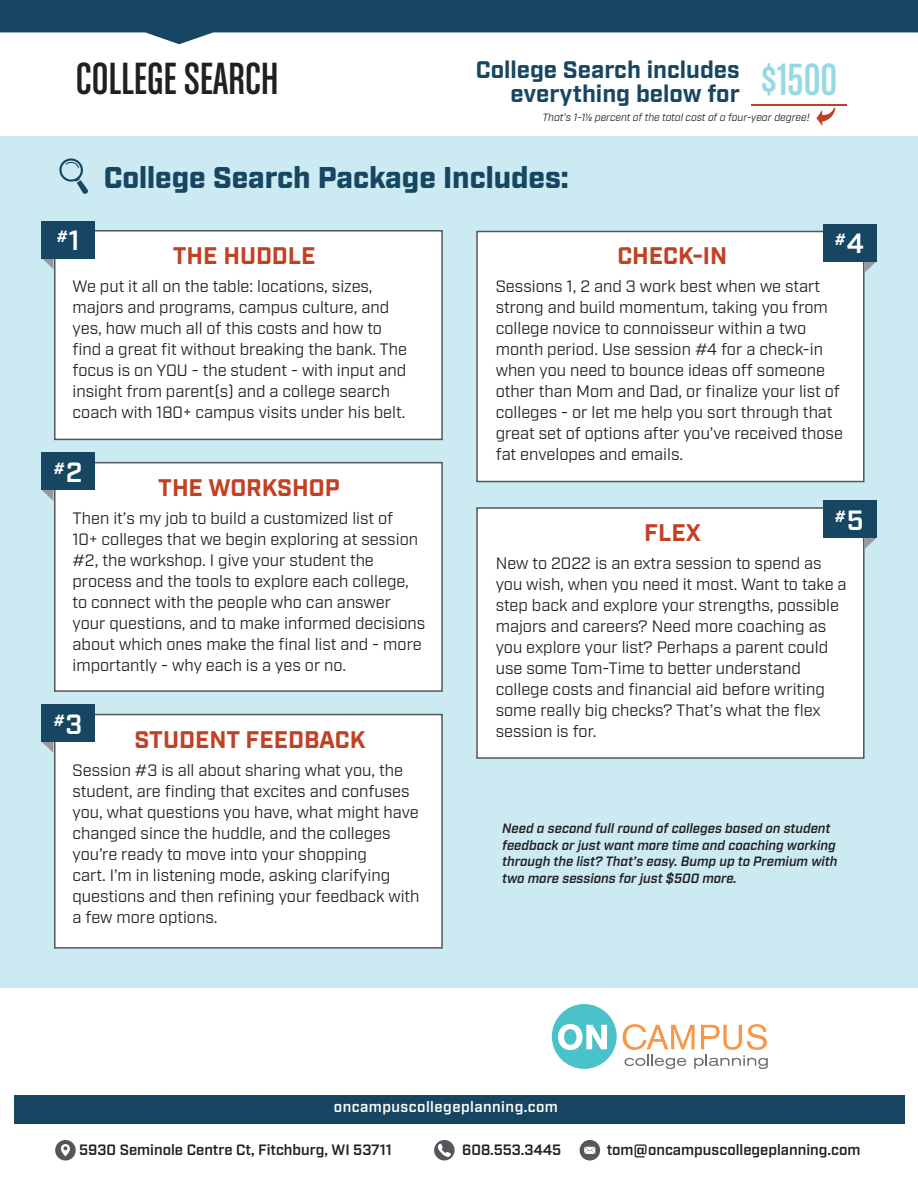
<style>
.page{position:relative;width:918px;height:1188px;background:#fff}
.page>*{position:absolute;margin:0;border:0;box-sizing:border-box;transform-origin:0 0}
.t1{font:48px "Chalet Comprime Cologne Sixty";color:#231f20}
.t2{font:900 30px "Industry";color:#164662}
.t3{font:700 24px "Industry";color:#c14124}
.t4{font:700 24px/24px "Industry";color:#164662}
.t5{font:16.5px/21px "Industry";color:#231f20}
.t6{font:600 16.2px "Industry";color:#fff}
.t7{font:600 15px "Industry";color:#231f20}
.t8{font:600 15px "Industry";letter-spacing:.03em;color:#fff}
.t9{font:italic 600 13.5px/16.5px "Industry";color:#231f20}
.t10{font:italic 10.5px "Industry";color:#231f20}
.s1{font-size:27.75px}
</style>
<div class="page">
<div style="left:0;top:136px;width:918px;height:851px;background:#cbeaf2"></div>
<div style="left:54px;top:230px;width:389px;height:210px;background:#fff;border:2px solid #52575c"></div>
<div style="left:54px;top:462px;width:389px;height:230px;background:#fff;border:2px solid #52575c"></div>
<div style="left:54px;top:714px;width:389px;height:235px;background:#fff;border:2px solid #52575c"></div>
<div style="left:476px;top:231px;width:389px;height:251px;background:#fff;border:2px solid #52575c"></div>
<div style="left:476px;top:507px;width:389px;height:252px;background:#fff;border:2px solid #52575c"></div>
<svg style="left:59px;top:158px;width:29px;height:36px"></svg>
<svg style="left:42px;top:258px;width:11px;height:11px"></svg>
<div style="left:42px;top:221px;width:53px;height:37px;background:#164662"></div>
<svg style="left:42px;top:490px;width:11px;height:11px"></svg>
<div style="left:42px;top:453px;width:53px;height:37px;background:#164662"></div>
<svg style="left:42px;top:742px;width:11px;height:11px"></svg>
<div style="left:42px;top:705px;width:53px;height:37px;background:#164662"></div>
<svg style="left:865px;top:262px;width:11px;height:10px"></svg>
<div style="left:823px;top:224px;width:53px;height:38px;background:#164662"></div>
<svg style="left:865px;top:538px;width:11px;height:11px"></svg>
<div style="left:823px;top:501px;width:53px;height:37px;background:#164662"></div>
<div style="left:552px;top:1004px;width:65px;height:65px;background:#4bc2c9;border-radius:50%"></div>
<svg style="left:558px;top:1024px;width:49px;height:26px"></svg>
<svg style="left:623px;top:1024px;width:145px;height:45px"></svg>
<svg style="left:0;top:0;width:918px;height:44px"></svg>
<div style="left:14px;top:1095px;width:891px;height:28px;background:#164662"></div>
<svg style="left:816px;top:107px;width:19px;height:19px"></svg>
<hr style="left:751px;top:104px;width:96px;height:1px;background:#c14124">
<svg style="left:434px;top:1140px;width:21px;height:21px"></svg>
<svg style="left:579px;top:1140px;width:21px;height:21px"></svg>
<svg style="left:55px;top:1140px;width:21px;height:21px"></svg>
<h1 class="t1" style="left:76px;top:52px;width:205px">COLLEGE SEARCH</h1>
<h3 class="t4" style="left:510px;top:59px;width:328px;text-indent:-35px">College Search includes everything below for <sup>$1500</sup></h3>
<p class="t10" style="left:542px;top:111px;width:269px">That’s 1-1½ percent of the total cost of a four-year degree!</p>
<h2 class="t2" style="left:104px;top:159px;width:467px">College Search Package Includes:</h2>
<p class="t6" style="left:57px;top:227px;width:24px">#<span class="s1">1</span></p>
<h3 class="t3" style="left:173px;top:242px;width:144px">THE HUDDLE</h3>
<p class="t5" style="left:73px;top:276px;width:336px">We put it all on the table: locations, sizes, majors and programs, campus culture, and yes, how much all of this costs and how to find a great fit without breaking the bank. The focus is on YOU - the student - with input and insight from parent(s) and a college search coach with 180+ campus visits under his belt.</p>
<p class="t6" style="left:54px;top:459px;width:30px">#<span class="s1">2</span></p>
<h3 class="t3" style="left:158px;top:474px;width:183px">THE WORKSHOP</h3>
<p class="t5" style="left:73px;top:508px;width:354px">Then it’s my job to build a customized list of<br>10+ colleges that we begin exploring at session #2, the workshop. I give your student the process and the tools to explore each college, to connect with the people who can answer your questions, and to make informed decisions about which ones make the final list and - more importantly - why each is a yes or no.</p>
<p class="t6" style="left:54px;top:711px;width:30px">#<span class="s1">3</span></p>
<h3 class="t3" style="left:135px;top:725px;width:233px">STUDENT FEEDBACK</h3>
<p class="t5" style="left:73px;top:760px;width:348px">Session #3 is all about sharing what you, the student, are finding that excites and confuses you, what questions you have, what might have changed since the huddle, and the colleges you’re ready to move into your shopping<br>cart. I’m in listening mode, asking clarifying questions and then refining your feedback with a few more options.</p>
<p class="t6" style="left:835px;top:230px;width:31px">#<span class="s1">4</span></p>
<h3 class="t3" style="left:617px;top:242px;width:111px">CHECK-IN</h3>
<p class="t5" style="left:496px;top:276px;width:349px">Sessions 1, 2 and 3 work best when we start strong and build momentum, taking you from college novice to connoisseur within a two month period. Use session #4 for a check-in when you need to bounce ideas off someone other than Mom and Dad, or finalize your list of colleges - or let me help you sort through that great set of options after you’ve received those fat envelopes and emails.</p>
<p class="t6" style="left:835px;top:507px;width:30px">#<span class="s1">5</span></p>
<h3 class="t3" style="left:644px;top:518px;width:58px">FLEX</h3>
<p class="t5" style="left:496px;top:553px;width:352px">New to 2022 is an extra session to spend as you wish, when you need it most. Want to take a step back and explore your strengths, possible majors and careers? Need more coaching as you explore your list? Perhaps a parent could use some Tom-Time to better understand college costs and financial aid before writing some really big checks? That’s what the flex session is for.</p>
<p class="t9" style="left:502px;top:821px;width:337px">Need a second full round of colleges based on student feedback or just want more time and coaching working through the list? That’s easy. Bump up to Premium with two more sessions for just $500 more.</p>
<p class="t8" style="left:334px;top:1098px;width:226px">oncampuscollegeplanning.com</p>
<p class="t7" style="left:79px;top:1141px;width:314px">5930 Seminole Centre Ct, Fitchburg, WI 53711</p>
<p class="t7" style="left:462px;top:1141px;width:101px">608.553.3445</p>
<p class="t7" style="left:607px;top:1141px;width:255px">tom@oncampuscollegeplanning.com</p>
</div>
